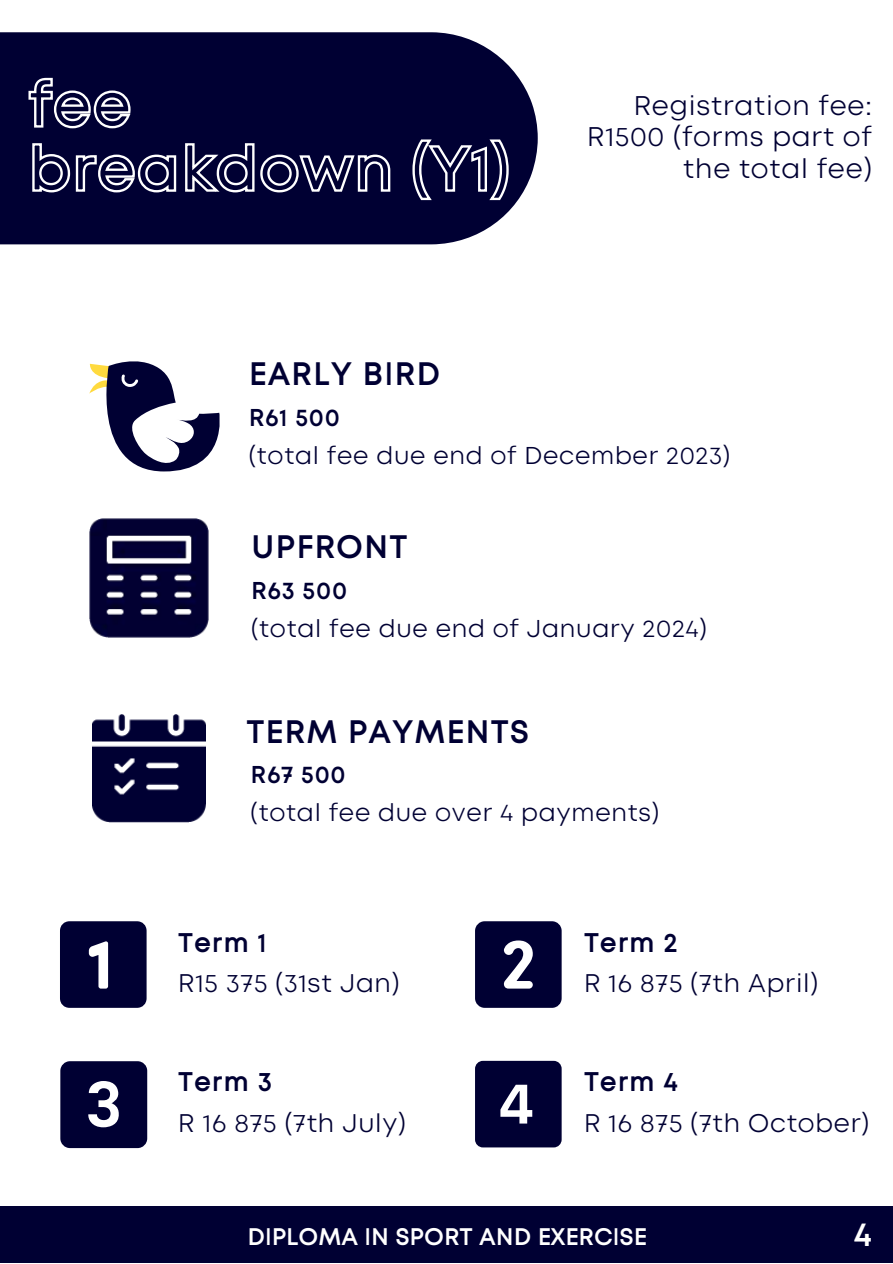
<style>
.page{position:relative;width:893px;height:1264px;background:#fff}
.page>*{position:absolute;margin:0;border:0;box-sizing:border-box;transform-origin:0 0}
.t1{font:800 33.75px "Lorin";color:#fff}
.t2{font:800 32.4px "Lorin";letter-spacing:.03em;color:#003}
.t3{font:300 27px/31.5px "Lorin";letter-spacing:.03em;color:#003;text-align:right}
.t4{font:800 27px "Lorin";letter-spacing:.03em;color:#003}
.t5{font:300 25.5px "Lorin";letter-spacing:.03em;color:#003}
.t6{font:300 24.3px "Lorin";letter-spacing:.03em;color:#003}
.t7{font:800 24.3px "Lorin";letter-spacing:.03em;color:#003}
.t8{font:800 24px "Lorin";color:#fff}
</style>
<div class="page">
<div style="left:0;top:1206px;width:892px;height:56px;background:#003"></div>
<svg style="left:60px;top:1061px;width:87px;height:87px"></svg>
<svg style="left:60px;top:921px;width:86px;height:86px"></svg>
<svg style="left:475px;top:1060px;width:86px;height:87px"></svg>
<svg style="left:475px;top:921px;width:86px;height:86px"></svg>
<svg style="left:89px;top:361px;width:131px;height:110px"></svg>
<div style="left:0;top:32px;width:537px;height:212px;background:#003"></div>
<img style="left:89px;top:518px;width:119px;height:120px">
<img style="left:93px;top:714px;width:112px;height:108px">
<svg style="left:27px;top:77px;width:105px;height:52px"></svg>
<svg style="left:31px;top:138px;width:479px;height:64px"></svg>
<h2 class="t2" style="left:249px;top:359px;width:193px">EARLY BIRD</h2>
<p class="t3" style="left:587px;top:91px;width:286px">Registration fee:<br>R1500 (forms part of the total fee)</p>
<p class="t7" style="left:249px;top:406px;width:92px">R61 500</p>
<p class="t6" style="left:249px;top:445px;width:483px">(total fee due end of December 2023)</p>
<h2 class="t2" style="left:251px;top:532px;width:158px">UPFRONT</h2>
<p class="t7" style="left:251px;top:579px;width:97px">R63 500</p>
<p class="t6" style="left:251px;top:617px;width:457px">(total fee due end of January 2024)</p>
<h2 class="t2" style="left:246px;top:716px;width:284px">TERM PAYMENTS</h2>
<p class="t7" style="left:250px;top:763px;width:97px">R67 500</p>
<p class="t6" style="left:250px;top:801px;width:410px">(total fee due over 4 payments)</p>
<p class="t4" style="left:178px;top:930px;width:90px">Term 1</p>
<p class="t5" style="left:178px;top:971px;width:222px">R15 375 (31st Jan)</p>
<p class="t4" style="left:178px;top:1069px;width:95px">Term 3</p>
<p class="t5" style="left:178px;top:1111px;width:229px">R 16 875 (7th July)</p>
<p class="t4" style="left:584px;top:930px;width:95px">Term 2</p>
<p class="t5" style="left:584px;top:971px;width:236px">R 16 875 (7th April)</p>
<p class="t4" style="left:584px;top:1069px;width:95px">Term 4</p>
<p class="t5" style="left:584px;top:1111px;width:286px">R 16 875 (7th October)</p>
<p class="t8" style="left:247px;top:1225px;width:401px">DIPLOMA IN SPORT AND EXERCISE</p>
<h1 class="t1" style="left:853px;top:1218px;width:20px">4</h1>
</div>
